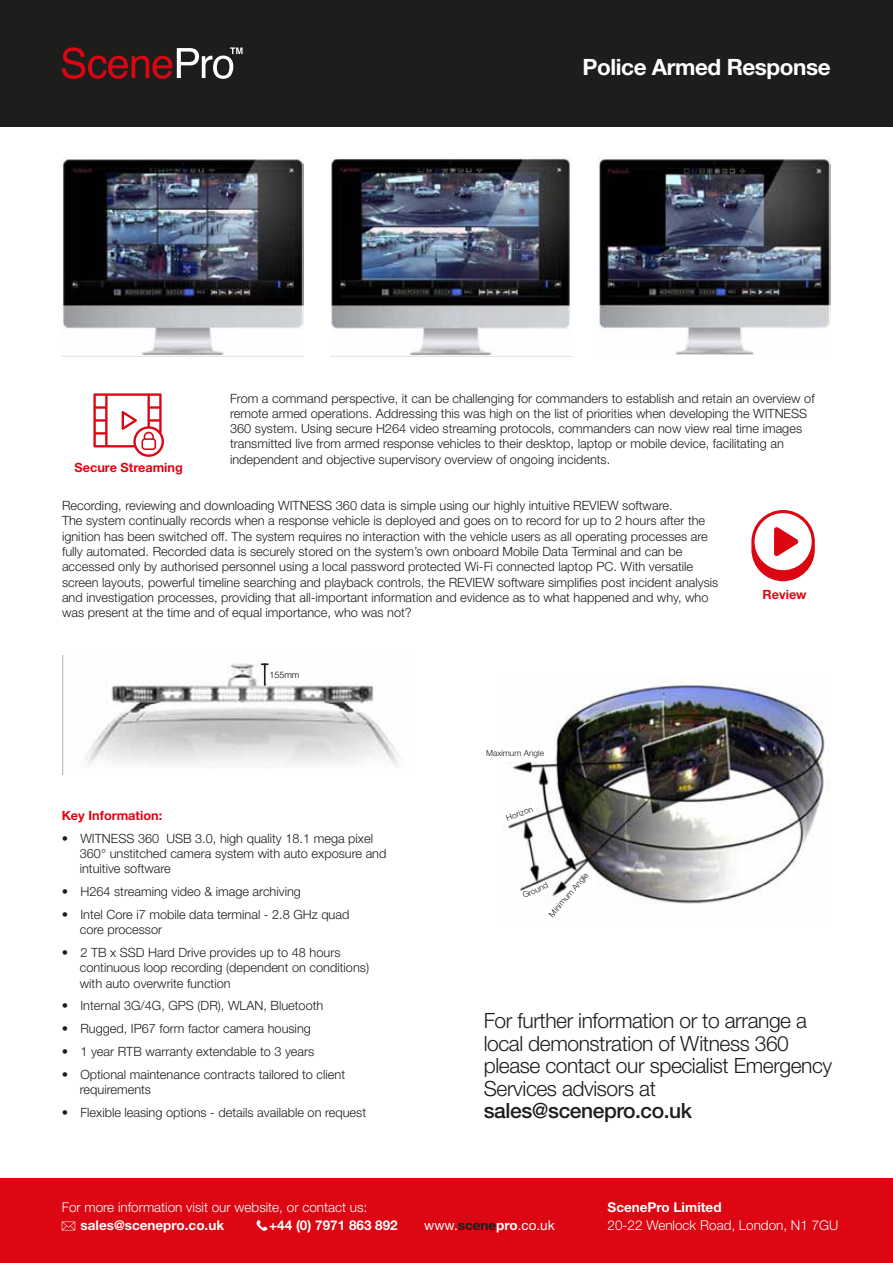
<style>
.page{position:relative;width:893px;height:1263px;background:#fff}
.page>*{position:absolute;margin:0;border:0;box-sizing:border-box;transform-origin:0 0}
.t1{font:700 22.5px "Helvetica Neue";letter-spacing:-.02em;color:#fff}
.t2{font:300 21px/22.5px "Helvetica Neue";letter-spacing:-.02em;color:#1d1d1b}
.t3{font:500 21px "Helvetica Neue";letter-spacing:-.02em;color:#1d1d1b}
.t4{font:300 13.5px "Helvetica Neue";color:#fff}
.t5{font:700 13.5px "Helvetica Neue";color:#fff}
.t6{font:13.5px "Helvetica Neue";color:#fff}
.t7{font:300 12.75px/15.3px "Helvetica Neue";color:#1d1d1b}
.t8{font:700 12.75px "Helvetica Neue";color:#dc0613}
.t9{font:300 9px "Helvetica Neue";color:#000}
.t10{font:300 8.4px "Helvetica Neue";color:#1d1d1b}
.s1{font-weight:700;color:#1d1d1b}
.s2{font-weight:700}
</style>
<div class="page">
<img style="left:503px;top:682px;width:328px;height:222px">
<div style="left:0;top:1178px;width:893px;height:85px;background:#dd0613"></div>
<div style="left:0;top:0;width:893px;height:126px;background:#1d1d1b"></div>
<svg style="left:62px;top:47px;width:181px;height:32px"></svg>
<svg style="left:62px;top:1221px;width:13px;height:9px"></svg>
<svg style="left:256px;top:1219px;width:12px;height:12px"></svg>
<img style="left:62px;top:158px;width:241px;height:198px">
<img style="left:330px;top:158px;width:241px;height:199px">
<img style="left:598px;top:158px;width:233px;height:197px">
<svg style="left:751px;top:510px;width:64px;height:71px"></svg>
<svg style="left:93px;top:393px;width:71px;height:64px"></svg>
<img style="left:63px;top:656px;width:336px;height:118px">
<div style="left:485px;top:746px;width:63px;height:15px;background:#fff"></div>
<svg style="left:503px;top:803px;width:35px;height:24px"></svg>
<svg style="left:507px;top:868px;width:88px;height:36px"></svg>
<svg style="left:261px;top:663px;width:7px;height:23px"></svg>
<div style="left:267px;top:670px;width:32px;height:10px;background:#fff"></div>
<h1 class="t1" style="left:583px;top:53px;width:249px">Police Armed Response</h1>
<p class="t7" style="left:230px;top:390px;width:586px">From a command perspective, it can be challenging for commanders to establish and retain an overview of remote armed operations. Addressing this was high on the list of priorities when developing the WITNESS 360 system. Using secure H264 video streaming protocols, commanders can now view real time images transmitted live from armed response vehicles to their desktop, laptop or mobile device, facilitating an independent and objective supervisory overview of ongoing incidents.</p>
<p class="t7" style="left:62px;top:498px;width:658px">Recording, reviewing and downloading WITNESS 360 data is simple using our highly intuitive REVIEW software.<br>The system continually records when a response vehicle is deployed and goes on to record for up to 2 hours after the ignition has been switched off. The system requires no interaction with the vehicle users as all operating processes are fully automated. Recorded data is securely stored on the system’s own onboard Mobile Data Terminal and can be accessed only by authorised personnel using a local password protected Wi-Fi connected laptop PC. With versatile screen layouts, powerful timeline searching and playback controls, the REVIEW software simplifies post incident analysis and investigation processes, providing that all-important information and evidence as to what happened and why, who was present at the time and of equal importance, who was not?</p>
<p class="t8" style="left:74px;top:459px;width:110px">Secure Streaming</p>
<p class="t8" style="left:762px;top:587px;width:46px">Review</p>
<p class="t9" style="left:269px;top:669px;width:32px">155mm</p>
<p class="t8" style="left:62px;top:807px;width:102px">Key Information:</p>
<p class="t7" style="left:80px;top:830px;width:308px;text-indent:-18px">• WITNESS 360 USB 3.0, high quality 18.1 mega pixel<br>360° unstitched camera system with auto exposure and intuitive software</p>
<p class="t7" style="left:62px;top:884px;width:241px">• H264 streaming video &amp; image archiving</p>
<p class="t7" style="left:80px;top:906px;width:271px;text-indent:-18px">• Intel Core i7 mobile data terminal - 2.8 GHz quad core processor</p>
<p class="t7" style="left:80px;top:944px;width:291px;text-indent:-18px">• 2 TB x SSD Hard Drive provides up to 48 hours continuous loop recording (dependent on conditions) with auto overwrite function</p>
<p class="t7" style="left:62px;top:998px;width:263px">• Internal 3G/4G, GPS (DR), WLAN, Bluetooth</p>
<p class="t7" style="left:62px;top:1021px;width:251px">• Rugged, IP67 form factor camera housing</p>
<p class="t7" style="left:62px;top:1043px;width:254px">• 1 year RTB warranty extendable to 3 years</p>
<p class="t7" style="left:80px;top:1066px;width:267px;text-indent:-18px">• Optional maintenance contracts tailored to client requirements</p>
<p class="t7" style="left:62px;top:1104px;width:306px">• Flexible leasing options - details available on request</p>
<p class="t10" style="left:486px;top:748px;width:60px">Maximum Angle</p>
<p class="t10" style="left:505px;top:813px;width:29px;rotate:-20deg">Horizon</p>
<p class="t10" style="left:521px;top:891px;width:29px;rotate:-25deg">Ground</p>
<p class="t10" style="left:547px;top:912px;width:57px;rotate:-49deg">Minimum Angle</p>
<h2 class="t2" style="left:484px;top:1009px;width:350px">For further information or to arrange a local demonstration of Witness 360 please contact our specialist Emergency Services advisors at</h2>
<h2 class="t3" style="left:484px;top:1098px;width:210px">sales@scenepro.co.uk</h2>
<p class="t4" style="left:62px;top:1199px;width:307px">For more information visit our website, or contact us:</p>
<p class="t5" style="left:81px;top:1216px;width:145px">sales@scenepro.co.uk</p>
<p class="t5" style="left:269px;top:1216px;width:130px">+44 (0) 7971 863 892</p>
<p class="t6" style="left:424px;top:1217px;width:132px">www.<span class="s1">scene</span><span class="s2">pro</span>.co.uk</p>
<p class="t5" style="left:608px;top:1199px;width:115px">ScenePro Limited</p>
<p class="t4" style="left:608px;top:1217px;width:232px">20-22 Wenlock Road, London, N1 7GU</p>
</div>
